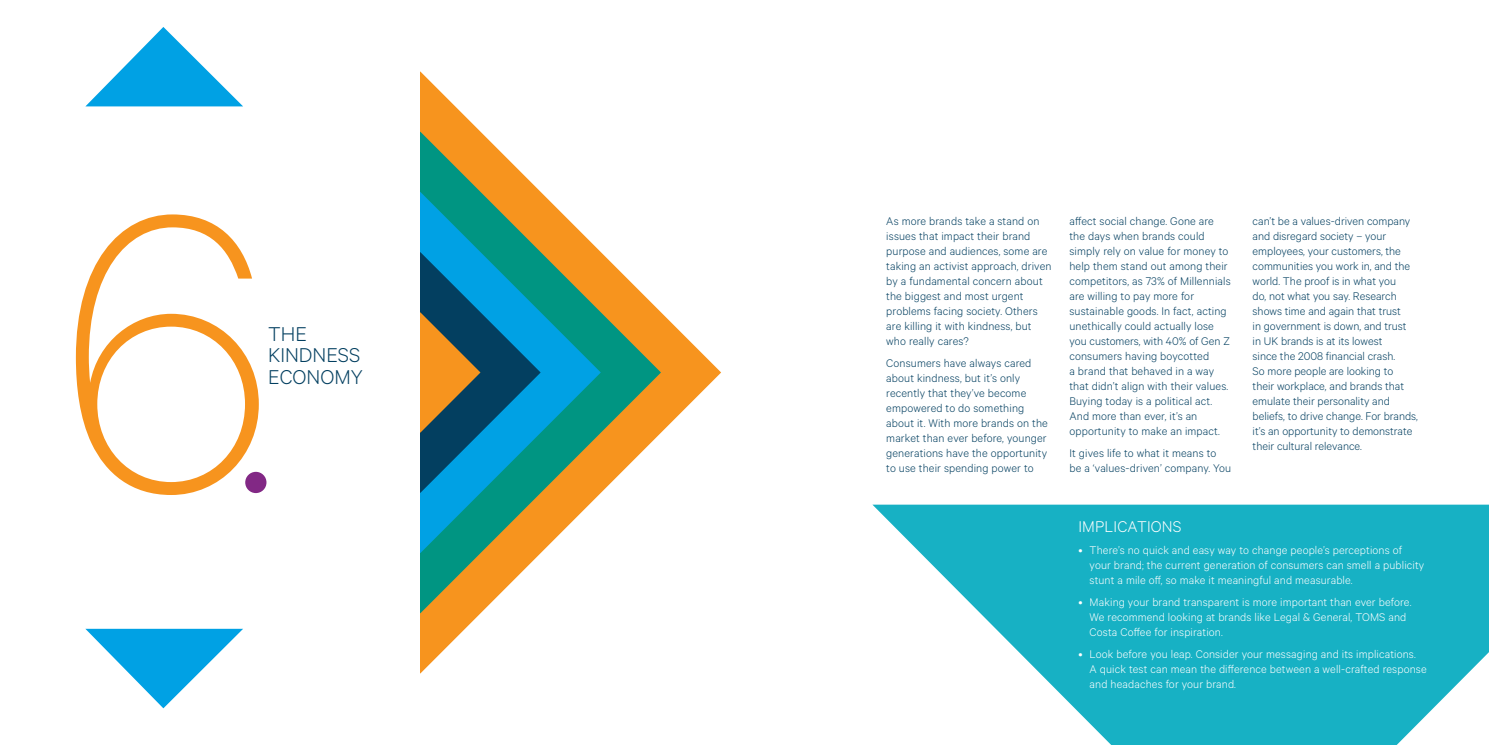
<style>
.page{position:relative;width:1489px;height:745px;background:#fff}
.page>*{position:absolute;margin:0;border:0;box-sizing:border-box;transform-origin:0 0}
.t1{font:100 444.75px "Calibre";color:#f7941e}
.t2{font:300 22.5px/21.2px "Calibre";color:#033f60}
.t3{font:300 17.5px "Calibre";letter-spacing:.01em;color:#fff}
.t4{font:300 12.5px/15px "Calibre";letter-spacing:.01em;color:#033f60}
.t5{font:300 12.5px/15px "Calibre";letter-spacing:.01em;color:#fff}
</style>
<div class="page">
<svg style="left:872px;top:504px;width:616px;height:240px;fill:#17b1c4"></svg>
<svg style="left:420px;top:71px;width:301px;height:602px"></svg>
<svg style="left:420px;top:132px;width:241px;height:481px"></svg>
<svg style="left:420px;top:192px;width:180px;height:360px;background:#5da084"></svg>
<svg style="left:420px;top:252px;width:120px;height:240px;background:#017ba5"></svg>
<svg style="left:420px;top:312px;width:60px;height:120px;background:#7f6a3e"></svg>
<svg style="left:86px;top:27px;width:157px;height:79px"></svg>
<svg style="left:85px;top:628px;width:158px;height:79px"></svg>
<div style="left:245px;top:471px;width:21px;height:21px;background:#822885;border-radius:50%"></div>
<h1 class="t1" style="left:56px;top:94px;width:220px">6</h1>
<p class="t4" style="left:886px;top:212px;width:167px">As more brands take a stand on issues that impact their brand purpose and audiences, some are taking an activist approach, driven by a fundamental concern about the biggest and most urgent problems facing society. Others are killing it with kindness, but who really cares?</p>
<h2 class="t2" style="left:268px;top:322px;width:96px">THE<br>KINDNESS<br>ECONOMY</h2>
<p class="t4" style="left:886px;top:354px;width:163px">Consumers have always cared about kindness, but it’s only recently that they’ve become empowered to do something about it. With more brands on the market than ever before, younger generations have the opportunity to use their spending power to</p>
<p class="t4" style="left:1069px;top:212px;width:163px">affect social change. Gone are the days when brands could simply rely on value for money to help them stand out among their competitors, as 73% of Millennials are willing to pay more for sustainable goods. In fact, acting unethically could actually lose you customers, with 40% of Gen Z consumers having boycotted<br>a brand that behaved in a way that didn’t align with their values.<br>Buying today is a political act.<br>And more than ever, it’s an opportunity to make an impact.</p>
<p class="t4" style="left:1069px;top:444px;width:163px">It gives life to what it means to be a ‘values-driven’ company. You</p>
<p class="t4" style="left:1252px;top:212px;width:167px">can’t be a values-driven company and disregard society – your employees, your customers, the communities you work in, and the world. The proof is in what you<br>do, not what you say. Research shows time and again that trust<br>in government is down, and trust in UK brands is at its lowest<br>since the 2008 financial crash.<br>So more people are looking to their workplace, and brands that emulate their personality and beliefs, to drive change. For brands, it’s an opportunity to demonstrate their cultural relevance.</p>
<h3 class="t3" style="left:1078px;top:516px;width:105px">IMPLICATIONS</h3>
<p class="t5" style="left:1089px;top:542px;width:336px;text-indent:-11px">• There’s no quick and easy way to change people’s perceptions of your brand; the current generation of consumers can smell a publicity stunt a mile off, so make it meaningful and measurable.</p>
<p class="t5" style="left:1089px;top:594px;width:323px;text-indent:-11px">• Making your brand transparent is more important than ever before.<br>We recommend looking at brands like Legal &amp; General, TOMS and<br>Costa Coffee for inspiration.</p>
<p class="t5" style="left:1089px;top:646px;width:338px;text-indent:-11px">• Look before you leap. Consider your messaging and its implications.<br>A quick test can mean the difference between a well-crafted response and headaches for your brand.</p>
</div>
